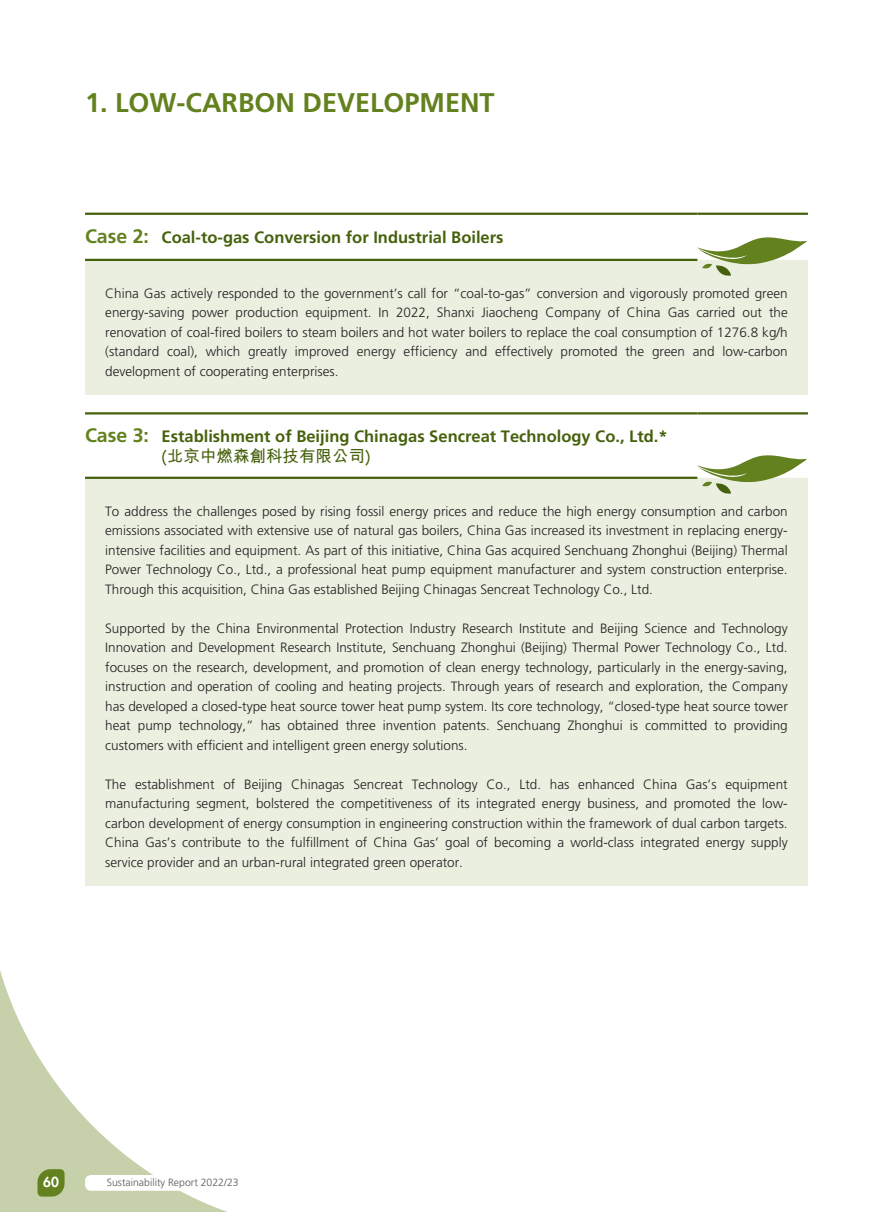
<style>
.page{position:relative;width:893px;height:1212px;background:#fff}
.page>*{position:absolute;margin:0;border:0;box-sizing:border-box;transform-origin:0 0}
.t1{font:700 27px "Frutiger LT Std";color:#63811e}
._00_Body_Text{font:700 16.5px/19.5px "Frutiger LT Std";color:#46610d}
._00_Body_Text-2{font:300 13.5px/19.5px "Frutiger LT Std";color:#231f20;text-align:justify}
.t2{font:800 13.5px "Futura Std";color:#fff}
.t3{font:300 10.5px "Frutiger LT Std";color:#57585a}
.s1{font-size:19.5px;color:#63811e}
.s2{font-family:"M Hei HK"}
</style>
<div class="page">
<svg style="left:0;top:970px;width:227px;height:242px"></svg>
<svg style="left:37px;top:1169px;width:28px;height:27px"></svg>
<div style="left:85px;top:1175px;width:178px;height:16px;background:#fff;border-radius:6px"></div>
<div style="left:85px;top:260px;width:723px;height:135px;background:#eaefe0"></div>
<hr style="left:85px;top:213px;width:612px;height:2px;background:#46610d">
<hr style="left:697px;top:213px;width:111px;height:2px;background:#46610d">
<hr style="left:85px;top:259px;width:612px;height:2px;background:#46610d">
<svg style="left:697px;top:237px;width:110px;height:40px"></svg>
<div style="left:85px;top:478px;width:723px;height:408px;background:#eaefe0"></div>
<hr style="left:85px;top:412px;width:612px;height:2px;background:#46610d">
<hr style="left:697px;top:412px;width:111px;height:2px;background:#46610d">
<hr style="left:85px;top:477px;width:612px;height:2px;background:#46610d">
<svg style="left:697px;top:455px;width:110px;height:40px"></svg>
<h1 class="t1" style="left:85px;top:87px;width:411px">1. LOW-CARBON DEVELOPMENT</h1>
<p class="_00_Body_Text" style="left:85px;top:227px;width:420px"><span class="s1">Case 2:</span> Coal-to-gas Conversion for Industrial Boilers</p>
<p class="_00_Body_Text-2" style="left:105px;top:283px;width:684px">China Gas actively responded to the government’s call for “coal-to-gas” conversion and vigorously promoted green energy-saving power production equipment. In 2022, Shanxi Jiaocheng Company of China Gas carried out the renovation of coal-fired boilers to steam boilers and hot water boilers to replace the coal consumption of 1276.8 kg/h (standard coal), which greatly improved energy efficiency and effectively promoted the green and low-carbon development of cooperating enterprises.</p>
<p class="_00_Body_Text" style="left:162px;top:427px;width:508px;text-indent:-77px"><span class="s1">Case 3:</span> Establishment of Beijing Chinagas Sencreat Technology Co., Ltd.* <span class="s2">(北京中燃森創科技有限公司)</span></p>
<p class="_00_Body_Text-2" style="left:105px;top:501px;width:684px">To address the challenges posed by rising fossil energy prices and reduce the high energy consumption and carbon emissions associated with extensive use of natural gas boilers, China Gas increased its investment in replacing energy&shy;intensive facilities and equipment. As part of this initiative, China Gas acquired Senchuang Zhonghui (Beijing) Thermal Power Technology Co., Ltd., a professional heat pump equipment manufacturer and system construction enterprise.<br>Through this acquisition, China Gas established Beijing Chinagas Sencreat Technology Co., Ltd.</p>
<p class="_00_Body_Text-2" style="left:105px;top:618px;width:684px">Supported by the China Environmental Protection Industry Research Institute and Beijing Science and Technology Innovation and Development Research Institute, Senchuang Zhonghui (Beijing) Thermal Power Technology Co., Ltd. focuses on the research, development, and promotion of clean energy technology, particularly in the energy-saving, instruction and operation of cooling and heating projects. Through years of research and exploration, the Company has developed a closed-type heat source tower heat pump system. Its core technology, “closed-type heat source tower heat pump technology,” has obtained three invention patents. Senchuang Zhonghui is committed to providing customers with efficient and intelligent green energy solutions.</p>
<p class="_00_Body_Text-2" style="left:105px;top:774px;width:684px">The establishment of Beijing Chinagas Sencreat Technology Co., Ltd. has enhanced China Gas’s equipment manufacturing segment, bolstered the competitiveness of its integrated energy business, and promoted the low&shy;carbon development of energy consumption in engineering construction within the framework of dual carbon targets.<br>China Gas’s contribute to the fulfillment of China Gas’ goal of becoming a world-class integrated energy supply service provider and an urban-rural integrated green operator.</p>
<p class="t2" style="left:43px;top:1174px;width:17px">60</p>
<p class="t3" style="left:107px;top:1177px;width:133px">Sustainability Report 2022/23</p>
</div>
